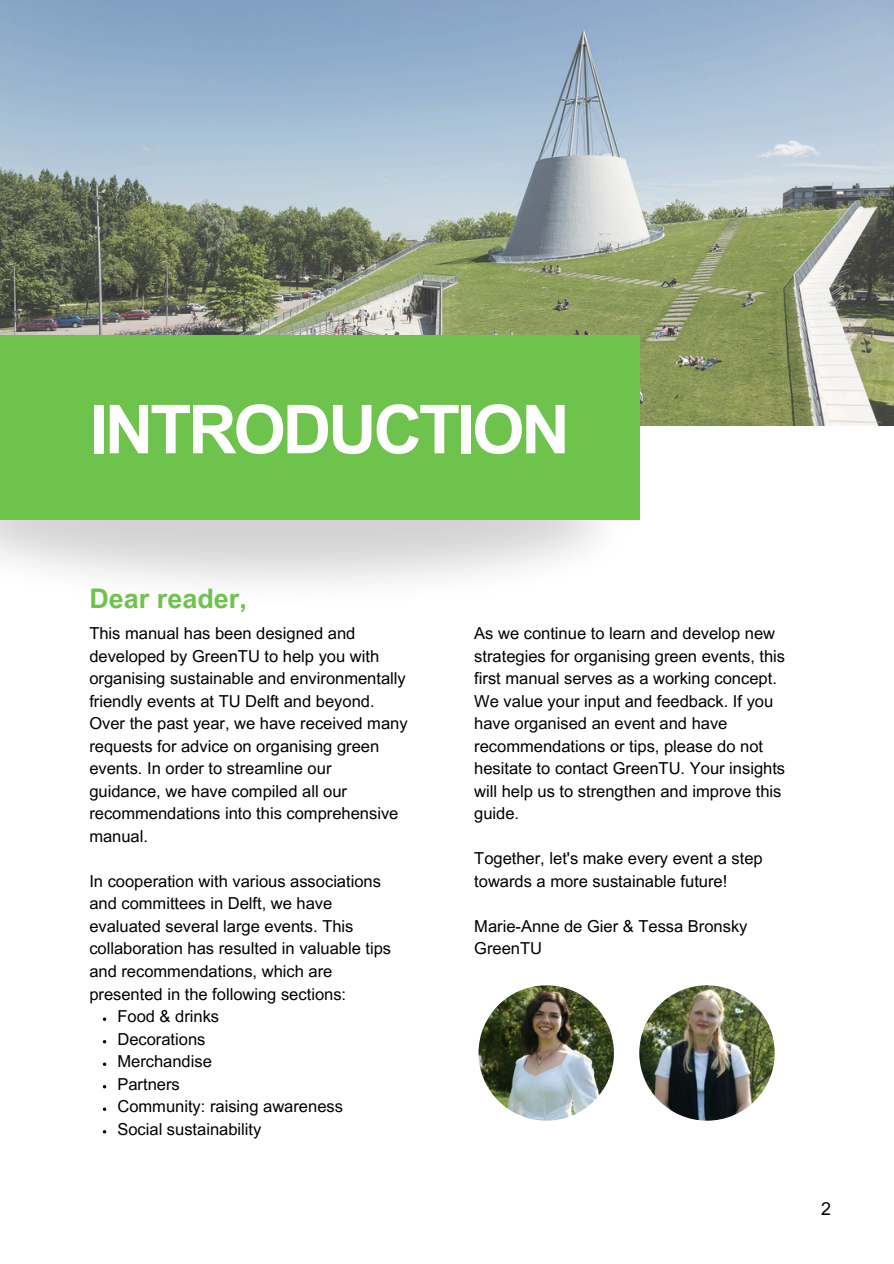
<style>
.page{position:relative;width:894px;height:1264px;background:#fff}
.page>*{position:absolute;margin:0;border:0;box-sizing:border-box;transform-origin:0 0}
.t1{font:700 67.5px "Arial MT Pro";letter-spacing:-.05em;color:#fff}
.t2{font:700 27px "Arial MT Pro";color:#6ec34c}
.t3{font:18px "Arial MT Pro";color:#000}
.t4{font:16.5px/22.5px "Arial MT Pro";color:#000}
</style>
<div class="page">
<img style="left:0;top:0;width:893px;height:425px">
<img style="left:0;top:519px;width:639px;height:64px">
<div style="left:0;top:335px;width:639px;height:184px;background:#6ec34c"></div>
<img style="left:478px;top:985px;width:135px;height:135px;border-radius:50%">
<img style="left:639px;top:985px;width:135px;height:135px;border-radius:50%">
<p class="t1" style="left:89px;top:404px;width:482px">INTRODUCTION</p>
<h2 class="t2" style="left:89px;top:588px;width:159px">Dear reader,</h2>
<p class="t4" style="left:89px;top:624px;width:319px">This manual has been designed and developed by GreenTU to help you with organising sustainable and environmentally friendly events at TU Delft and beyond.<br>Over the past year, we have received many requests for advice on organising green events. In order to streamline our<br>guidance, we have compiled all our recommendations into this comprehensive manual.</p>
<p class="t4" style="left:89px;top:872px;width:303px">In cooperation with various associations and committees in Delft, we have evaluated several large events. This collaboration has resulted in valuable tips and recommendations, which are presented in the following sections:</p>
<p class="t4" style="left:117px;top:1007px;width:103px">Food &amp; drinks</p>
<p class="t4" style="left:117px;top:1029px;width:89px">Decorations</p>
<p class="t4" style="left:117px;top:1052px;width:96px">Merchandise</p>
<p class="t4" style="left:117px;top:1074px;width:64px">Partners</p>
<p class="t4" style="left:117px;top:1097px;width:227px">Community: raising awareness</p>
<p class="t4" style="left:117px;top:1119px;width:145px">Social sustainability</p>
<p class="t4" style="left:474px;top:624px;width:312px">As we continue to learn and develop new strategies for organising green events, this first manual serves as a working concept.<br>We value your input and feedback. If you have organised an event and have recommendations or tips, please do not hesitate to contact GreenTU. Your insights will help us to strengthen and improve this guide.</p>
<p class="t4" style="left:474px;top:849px;width:290px">Together, let's make every event a step towards a more sustainable future!</p>
<p class="t4" style="left:474px;top:917px;width:275px">Marie-Anne de Gier &amp; Tessa Bronsky</p>
<p class="t4" style="left:474px;top:939px;width:69px">GreenTU</p>
<p class="t3" style="left:820px;top:1201px;width:12px">2</p>
</div>
